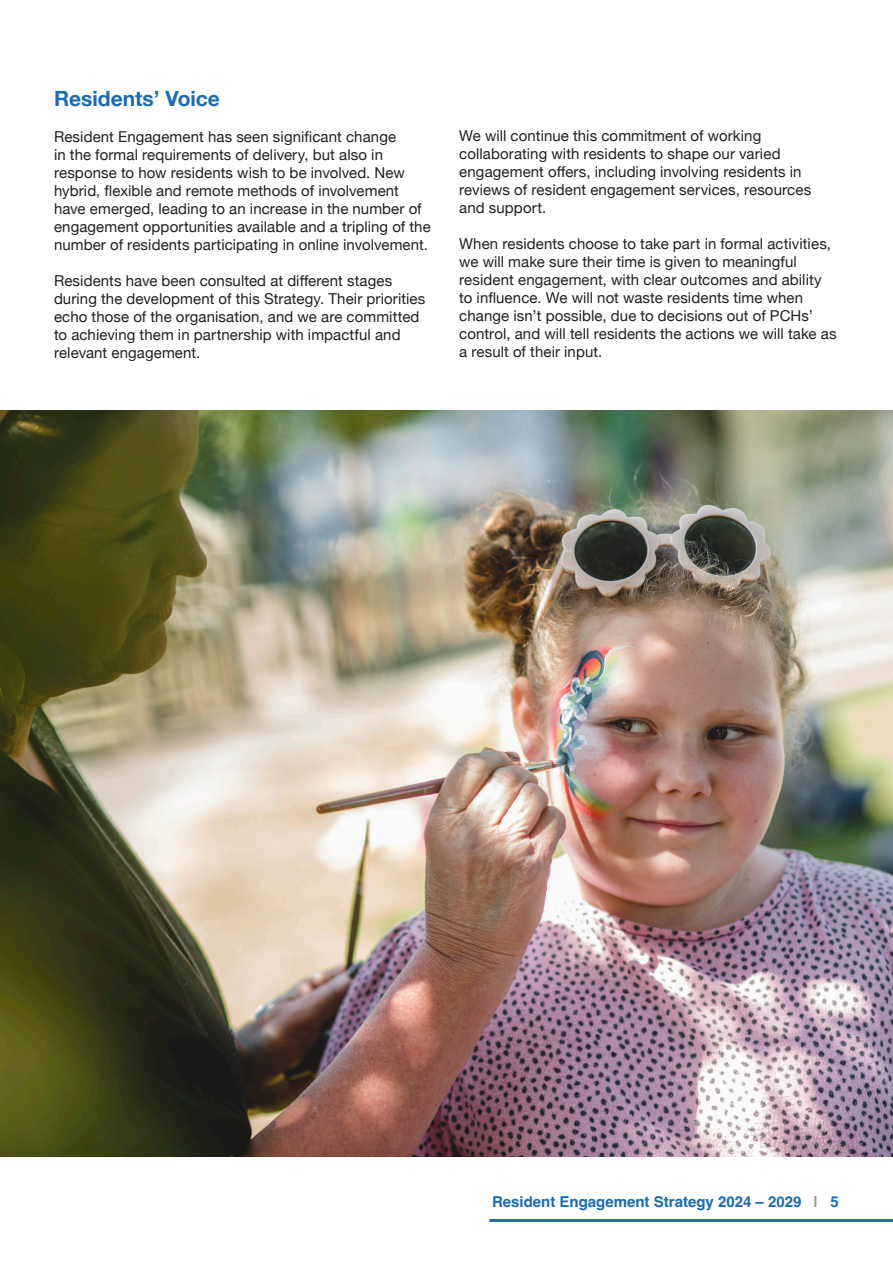
<style>
.page{position:relative;width:893px;height:1263px;background:#fff}
.page>*{position:absolute;margin:0;border:0;box-sizing:border-box;transform-origin:0 0}
.t1{font:700 21px "Helvetica Neue";color:#1b6bb5}
.Body_Copy{font:15px/18px "Helvetica Neue";letter-spacing:.005em;color:#231f20}
.t2{font:700 15px "Helvetica";color:#196cb3}
.s1{color:#989b9c}
</style>
<div class="page">
<img style="left:0;top:410px;width:893px;height:747px">
<hr style="left:490px;top:1219px;width:403px;height:3px;background:#1c6bb4">
<p class="t1" style="left:54px;top:82px;width:168px">Residents’ Voice</p>
<p class="Body_Copy" style="left:54px;top:128px;width:378px">Resident Engagement has seen significant change<br>in the formal requirements of delivery, but also in response to how residents wish to be involved. New hybrid, flexible and remote methods of involvement have emerged, leading to an increase in the number of engagement opportunities available and a tripling of the number of residents participating in online involvement.</p>
<p class="Body_Copy" style="left:54px;top:272px;width:373px">Residents have been consulted at different stages during the development of this Strategy. Their priorities echo those of the organisation, and we are committed to achieving them in partnership with impactful and relevant engagement.</p>
<p class="Body_Copy" style="left:459px;top:127px;width:353px">We will continue this commitment of working collaborating with residents to shape our varied engagement offers, including involving residents in reviews of resident engagement services, resources and support.</p>
<p class="Body_Copy" style="left:459px;top:235px;width:379px">When residents choose to take part in formal activities, we will make sure their time is given to meaningful resident engagement, with clear outcomes and ability to influence. We will not waste residents time when change isn’t possible, due to decisions out of PCHs’ control, and will tell residents the actions we will take as a result of their input.</p>
<p class="t2" style="left:492px;top:1192px;width:348px">Resident Engagement Strategy 2024 – 2029 <span class="s1">|</span> 5</p>
</div>
